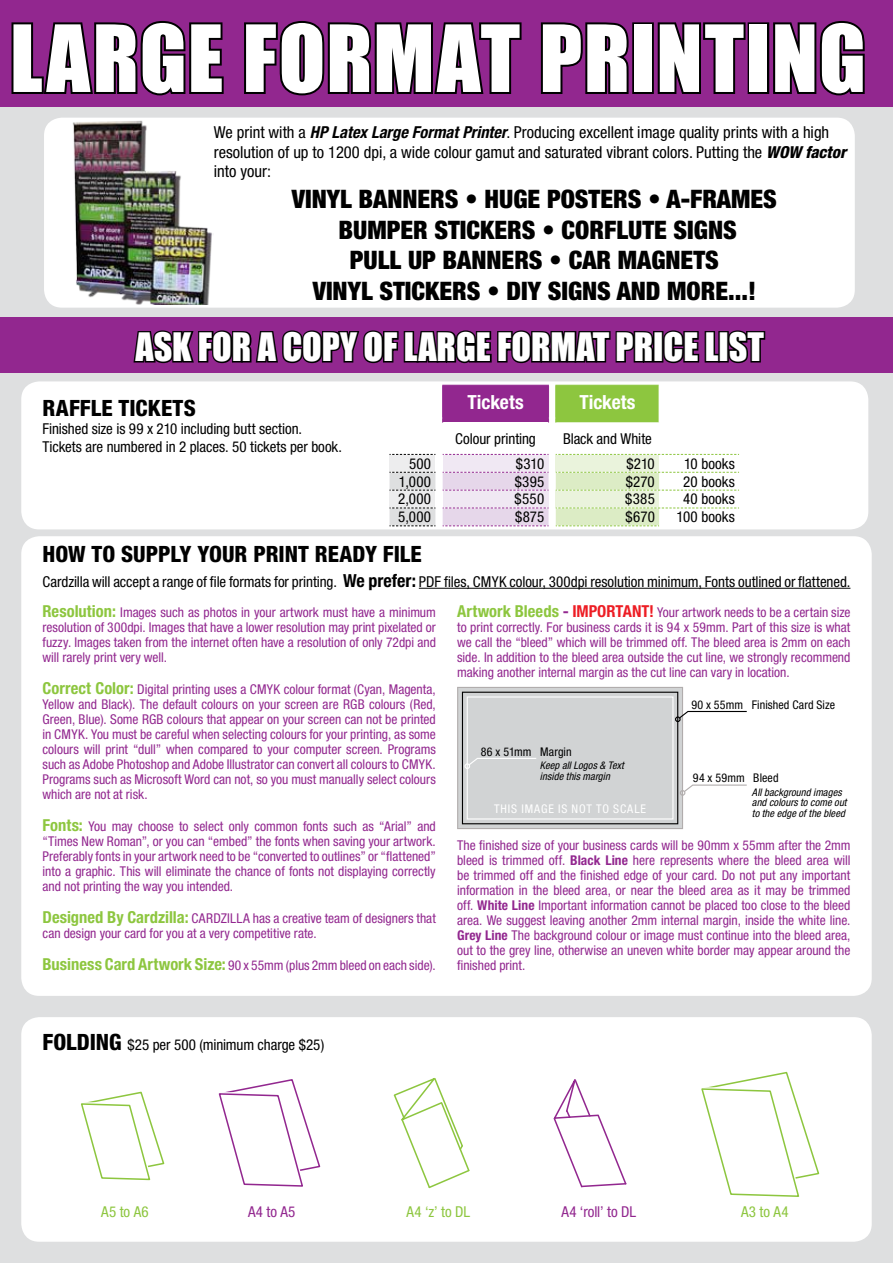
<style>
.page{position:relative;width:893px;height:1263px;background:#dedfe0}
.page>*{position:absolute;margin:0;border:0;box-sizing:border-box;transform-origin:0 0}
.t1{font:85.5px "Impact";letter-spacing:.01em;color:#fff}
.t2{font:36px "Impact";color:#fff}
.t3{font:900 condensed 25.5px/30.6px "Helvetica Neue";color:#000;text-align:center}
.t4{font:800 condensed 22.5px "Helvetica Neue LT Std";color:#000}
.t5{font:700 condensed 19.5px "Helvetica Neue LT Std";color:#fff}
.t6{font:condensed 16.5px/19.8px "Helvetica Neue";color:#000}
.t7{font:condensed 15px/18px "Helvetica Neue LT Std";letter-spacing:-.005em;color:#000}
.t8{font:condensed 15px "Helvetica Neue LT Std";letter-spacing:.015em;color:#8dc63f}
.t9{font:condensed 15px "Helvetica Neue LT Std";color:#92278f}
.t10{font:condensed 13.5px/15px "Helvetica Neue LT Std";color:#92278f;text-align:justify}
.t11{font:condensed 12px "Helvetica Neue LT Std";letter-spacing:.01em;color:#000}
.t12{font:condensed 12px "Helvetica Neue LT Std";letter-spacing:.075em;color:#fff}
.t13{font:italic condensed 10.5px/10.5px "Helvetica Neue LT Std";letter-spacing:.01em;color:#000}
.s1{font-weight:700;font-style:italic}
.s2{font-weight:800;font-style:italic}
.s3{font-weight:700;font-size:18px}
.s4{font-weight:700;font-size:16.5px;color:#8dc63f}
.s5{font-weight:700;font-size:16.5px}
.s6{font-weight:700;font-size:16.5px;color:#ed1d24}
.s7{font-weight:700}
.s8{font-weight:800;font-size:22.5px}
</style>
<div class="page">
<div style="left:21px;top:536px;width:851px;height:460px;background:#fff;border-radius:18px"></div>
<div style="left:21px;top:381px;width:847px;height:148px;background:#fff;border-radius:18px"></div>
<div style="left:457px;top:687px;width:226px;height:142px;background:#d1d3d4;border:1px solid #b1adad"></div>
<div style="left:21px;top:1017px;width:851px;height:225px;background:#fff;border-radius:18px"></div>
<svg style="left:393px;top:1078px;width:77px;height:111px"></svg>
<svg style="left:553px;top:1079px;width:74px;height:109px"></svg>
<svg style="left:701px;top:1071px;width:119px;height:126px"></svg>
<svg style="left:218px;top:1079px;width:103px;height:108px"></svg>
<svg style="left:81px;top:1091px;width:84px;height:90px"></svg>
<hr style="left:419px;top:588px;width:431px;height:1px;background:#000">
<div style="left:462px;top:692px;width:216px;height:132px;border:1px solid #000"></div>
<div style="left:467px;top:696px;width:206px;height:123px;border:1px solid #fff"></div>
<svg style="left:675px;top:710px;width:72px;height:12px"></svg>
<svg style="left:680px;top:784px;width:67px;height:12px"></svg>
<svg style="left:464px;top:757px;width:73px;height:12px"></svg>
<div style="left:389px;top:454px;width:46px;height:18px;background:#ededee"></div>
<div style="left:443px;top:454px;width:106px;height:18px;background:#f0e8f3"></div>
<div style="left:556px;top:454px;width:103px;height:18px;background:#eaf3dc"></div>
<div style="left:442px;top:385px;width:107px;height:37px;background:#92278f"></div>
<svg style="left:443px;top:454px;width:106px;height:1px"></svg>
<svg style="left:443px;top:472px;width:106px;height:54px;background:#e6d7ea"></svg>
<svg style="left:389px;top:454px;width:46px;height:1px"></svg>
<svg style="left:389px;top:472px;width:46px;height:54px;background:#dbdcdd"></svg>
<svg style="left:555px;top:385px;width:185px;height:70px"></svg>
<svg style="left:556px;top:472px;width:183px;height:54px"></svg>
<div style="left:0;top:0;width:893px;height:106px;background:#92278f"></div>
<div style="left:0;top:318px;width:893px;height:55px;background:#92278f"></div>
<div style="left:44px;top:118px;width:811px;height:190px;background:#fff;border-radius:18px"></div>
<img style="left:72px;top:120px;width:140px;height:181px">
<svg style="left:11px;top:21px;width:213px;height:75px"></svg>
<svg style="left:244px;top:21px;width:278px;height:75px"></svg>
<svg style="left:540px;top:22px;width:89px;height:72px"></svg>
<div style="left:632px;top:22px;width:22px;height:72px;border:4px solid #000"></div>
<svg style="left:657px;top:22px;width:89px;height:72px"></svg>
<div style="left:748px;top:22px;width:21px;height:72px;border:4px solid #000"></div>
<svg style="left:773px;top:21px;width:92px;height:75px"></svg>
<svg style="left:132px;top:297px;width:635px;height:67px"></svg>
<h1 class="t1" style="left:10px;top:-8px;width:857px">LARGE FORMAT PRINTING</h1>
<p class="t6" style="left:214px;top:122px;width:634px">We print with a <span class="s1">HP Latex Large Format Printer</span>. Producing excellent image quality prints with a high resolution of up to 1200 dpi, a wide colour gamut and saturated vibrant colors. Putting the <span class="s2">WOW factor </span>into your:</p>
<h3 class="t3" style="left:292px;top:183px;width:487px">VINYL BANNERS • HUGE POSTERS • A-FRAMES BUMPER STICKERS • CORFLUTE SIGNS<br>PULL UP BANNERS • CAR MAGNETS<br>VINYL STICKERS • DIY SIGNS AND MORE...!</h3>
<h2 class="t2" style="left:135px;top:319px;width:630px">ASK FOR A COPY OF LARGE FORMAT PRICE LIST</h2>
<h3 class="t4" style="left:43px;top:394px;width:155px">RAFFLE TICKETS</h3>
<p class="t7" style="left:43px;top:420px;width:301px">Finished size is 99 x 210 including butt section.<br>Tickets are numbered in 2 places. 50 tickets per book.</p>
<h3 class="t5" style="left:467px;top:390px;width:58px">Tickets</h3>
<h3 class="t5" style="left:579px;top:390px;width:58px">Tickets</h3>
<p class="t7" style="left:455px;top:429px;width:82px">Colour printing</p>
<p class="t7" style="left:563px;top:429px;width:90px">Black and White</p>
<p class="t7" style="left:409px;top:454px;width:24px">500</p>
<p class="t7" style="left:516px;top:454px;width:30px">$310</p>
<p class="t7" style="left:626px;top:454px;width:30px">$210</p>
<p class="t7" style="left:684px;top:454px;width:52px">10 books</p>
<p class="t7" style="left:399px;top:472px;width:34px">1,000</p>
<p class="t7" style="left:515px;top:472px;width:31px">$395</p>
<p class="t7" style="left:626px;top:472px;width:31px">$270</p>
<p class="t7" style="left:683px;top:472px;width:53px">20 books</p>
<p class="t7" style="left:398px;top:490px;width:34px">2,000</p>
<p class="t7" style="left:515px;top:490px;width:31px">$550</p>
<p class="t7" style="left:625px;top:490px;width:31px">$385</p>
<p class="t7" style="left:683px;top:490px;width:53px">40 books</p>
<p class="t7" style="left:398px;top:508px;width:35px">5,000</p>
<p class="t7" style="left:515px;top:508px;width:31px">$875</p>
<p class="t7" style="left:626px;top:508px;width:31px">$670</p>
<p class="t7" style="left:676px;top:508px;width:60px">100 books</p>
<h3 class="t4" style="left:43px;top:540px;width:381px">HOW TO SUPPLY YOUR PRINT READY FILE</h3>
<p class="t7" style="left:43px;top:572px;width:809px">Cardzilla will accept a range of file formats for printing. <span class="s3">We prefer:</span> PDF files, CMYK colour, 300dpi resolution minimum, Fonts outlined or flattened.</p>
<p class="t10" style="left:43px;top:604px;width:395px"><span class="s4">Resolution:</span> Images such as photos in your artwork must have a minimum resolution of 300dpi. Images that have a lower resolution may print pixelated or fuzzy. Images taken from the internet often have a resolution of only 72dpi and will rarely print very well.</p>
<p class="t10" style="left:43px;top:681px;width:395px"><span class="s4">Correct Color:</span> Digital printing uses a CMYK colour format (Cyan, Magenta, Yellow and Black). The default colours on your screen are RGB colours (Red, Green, Blue). Some RGB colours that appear on your screen can not be printed in CMYK. You must be careful when selecting colours for your printing, as some colours will print “dull” when compared to your computer screen. Programs such as Adobe Photoshop and Adobe Illustrator can convert all colours to CMYK.<br>Programs such as Microsoft Word can not, so you must manually select colours which are not at risk.</p>
<p class="t10" style="left:43px;top:818px;width:395px"><span class="s4">Fonts:</span> You may choose to select only common fonts such as “Arial” and “Times New Roman”, or you can “embed” the fonts when saving your artwork.<br>Preferably fonts in your artwork need to be “converted to outlines” or “flattened” into a graphic. This will eliminate the chance of fonts not displaying correctly and not printing the way you intended.</p>
<p class="t10" style="left:43px;top:910px;width:395px"><span class="s4">Designed By Cardzilla:</span> CARDZILLA has a creative team of designers that can design your card for you at a very competitive rate.</p>
<p class="t10" style="left:43px;top:957px;width:395px"><span class="s4">Business Card Artwork Size:</span> 90 x 55mm (plus 2mm bleed on each side).</p>
<p class="t10" style="left:457px;top:604px;width:395px"><span class="s4">Artwork Bleeds</span> <span class="s5">-</span> <span class="s6">IMPORTANT!</span> Your artwork needs to be a certain size to print correctly. For business cards it is 94 x 59mm. Part of this size is what we call the “bleed” which will be trimmed off. The bleed area is 2mm on each side. In addition to the bleed area outside the cut line, we strongly recommend making another internal margin as the cut line can vary in location.</p>
<p class="t11" style="left:481px;top:744px;width:92px">86 x 51mm Margin</p>
<p class="t13" style="left:540px;top:760px;width:85px">Keep all Logos &amp; Text inside this margin</p>
<p class="t12" style="left:494px;top:801px;width:154px">THIS IMAGE IS NOT TO SCALE</p>
<p class="t11" style="left:691px;top:698px;width:145px">90 x 55mm Finished Card Size</p>
<p class="t11" style="left:693px;top:771px;width:87px">94 x 59mm Bleed</p>
<p class="t13" style="left:752px;top:787px;width:96px">All background images and colours to come out to the edge of the bleed</p>
<p class="t10" style="left:457px;top:837px;width:395px">The finished size of your business cards will be 90mm x 55mm after the 2mm bleed is trimmed off. <span class="s7">Black Line</span> here represents where the bleed area will be trimmed off and the finished edge of your card. Do not put any important information in the bleed area, or near the bleed area as it may be trimmed off. <span class="s7">White Line</span> Important information cannot be placed too close to the bleed area. We suggest leaving another 2mm internal margin, inside the white line.<br><span class="s7">Grey Line</span> The background colour or image must continue into the bleed area, out to the grey line, otherwise an uneven white border may appear around the finished print.</p>
<p class="t7" style="left:43px;top:1035px;width:283px"><span class="s8">FOLDING</span> $25 per 500 (minimum charge $25)</p>
<p class="t8" style="left:101px;top:1203px;width:49px">A5 to A6</p>
<p class="t9" style="left:248px;top:1203px;width:49px">A4 to A5</p>
<p class="t8" style="left:407px;top:1203px;width:65px">A4 ‘z’ to DL</p>
<p class="t9" style="left:561px;top:1203px;width:76px">A4 ‘roll’ to DL</p>
<p class="t8" style="left:741px;top:1203px;width:49px">A3 to A4</p>
</div>
